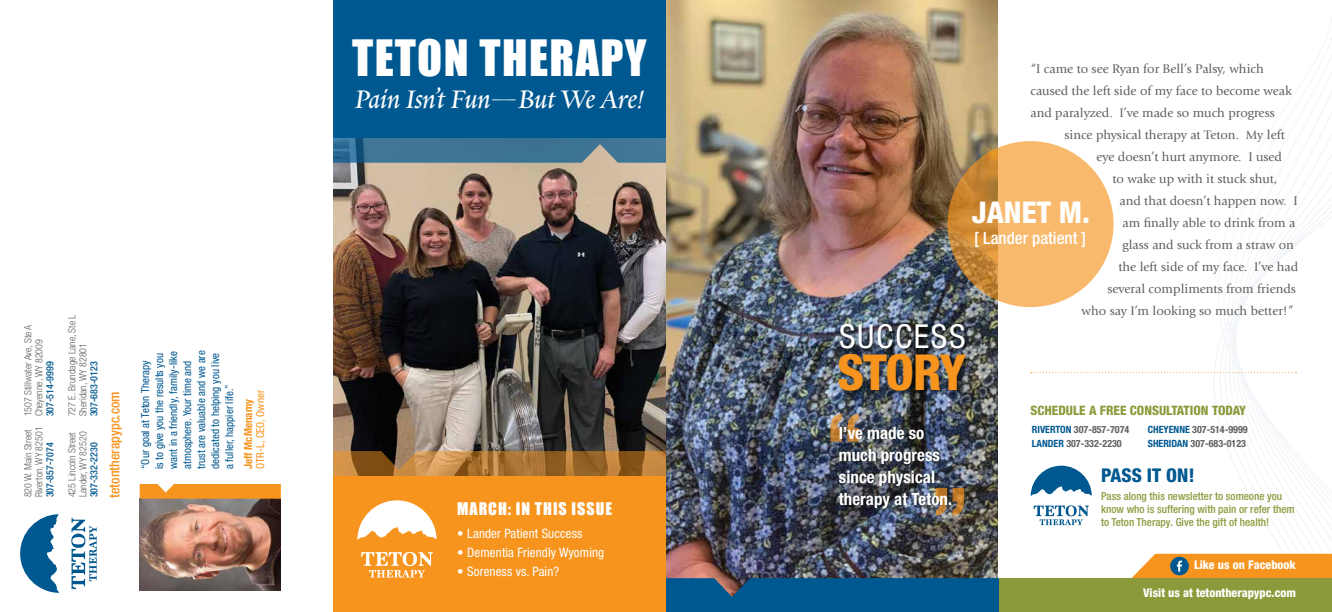
<style>
.page{position:relative;width:1332px;height:612px;background:#fff}
.page>*{position:absolute;margin:0;border:0;box-sizing:border-box;transform-origin:0 0}
.t1{font:700 condensed 87px "Helvetica Neue LT Pro";color:#f7941e}
.t2{font:800 condensed 49.7px "Helvetica Neue LT Pro";letter-spacing:-.025em;color:#f7941e}
.t3{font:46px "Impact";letter-spacing:.03em;color:#fff}
.t4{font:condensed 33.1px "Helvetica Neue LT Pro";letter-spacing:.05em;color:#fff}
.t5{font:italic 30px "Oakleaf Text";letter-spacing:-.03em;color:#fff}
.t6{font:800 condensed 30px "Helvetica Neue LT Pro";color:#fff}
.t7{font:800 condensed 19px "Helvetica Neue LT Pro";color:#005890}
.t8{font:700 condensed 17px/22px "Helvetica Neue LT Pro";color:#fff}
.t9{font:500 condensed 17px "Helvetica Neue LT Pro";color:#fff}
.t10{font:16px "Impact";letter-spacing:.06em;color:#fff}
.t11{font:500 condensed 14px "Helvetica Neue LT Pro";color:#f7941e}
.t12{font:13px/22px "Giovanni";color:#5d605b}
.t13{font:condensed 13px "Helvetica Neue LT Pro";letter-spacing:.01em;color:#fff}
.t14{font:800 condensed 13px "Helvetica Neue LT Pro";color:#8b9b3c}
.t15{font:800 condensed 12px "Helvetica Neue LT Pro";color:#fff}
.t16{font:condensed 11px/14px "Helvetica Neue LT Pro";color:#005890}
.t17{font:500 condensed 11px/13px "Helvetica Neue LT Pro";color:#8b9b3c}
.t18{font:condensed 11px "Helvetica Neue LT Pro";color:#f7941e}
.t19{font:700 condensed 11px "Helvetica Neue LT Pro";color:#f7941e}
.t20{font:300 condensed 10px/11px "Helvetica Neue LT Pro";color:#5d605b}
.t21{font:700 condensed 10px/14px "Helvetica Neue LT Pro";color:#5d605b}
.t22{font:500 condensed 10px "Helvetica Neue LT Pro";color:#005890}
.s1{color:#005890}
</style>
<div class="page">
<img style="left:666px;top:0;width:332px;height:578px">
<img style="left:333px;top:163px;width:333px;height:288px">
<svg style="left:1233px;top:19px;width:99px;height:293px"></svg>
<svg style="left:20px;top:514px;width:39px;height:79px"></svg>
<svg style="left:71px;top:518px;width:26px;height:71px"></svg>
<svg style="left:333px;top:137px;width:333px;height:26px;background:#417694"></svg>
<div style="left:333px;top:0;width:333px;height:137px;background:#005890"></div>
<div style="left:333px;top:477px;width:333px;height:135px;background:#f7941e"></div>
<svg style="left:357px;top:500px;width:80px;height:40px"></svg>
<svg style="left:361px;top:552px;width:72px;height:26px"></svg>
<svg style="left:333px;top:451px;width:333px;height:26px;background:#ab7434"></svg>
<div style="left:999px;top:578px;width:333px;height:34px;background:#8b9b3c"></div>
<svg style="left:1131px;top:554px;width:201px;height:24px;background:#eb9832"></svg>
<div style="left:666px;top:578px;width:333px;height:34px;background:#005890"></div>
<img style="left:140px;top:499px;width:141px;height:91px">
<svg style="left:140px;top:484px;width:141px;height:15px;background:#f49727"></svg>
<svg style="left:1031px;top:466px;width:61px;height:30px"></svg>
<svg style="left:1034px;top:505px;width:55px;height:20px"></svg>
<div style="left:839px;top:324px;width:129px;height:28px;background:#000;opacity:.55"></div>
<div style="left:838px;top:353px;width:133px;height:43px;background:#000;opacity:.55"></div>
<svg style="left:948px;top:141px;width:166px;height:166px;background:#ecac5f"></svg>
<svg style="left:1031px;top:372px;width:265px;height:1px"></svg>
<p class="t20" style="left:23px;top:416px;width:93px;rotate:-90deg">1507 Stillwater Ave, Ste A<br>Cheyenne, WY 82009</p>
<p class="t22" style="left:44px;top:416px;width:57px;rotate:-90deg">307-514-9999</p>
<p class="t20" style="left:67px;top:416px;width:103px;rotate:-90deg">727 E. Brundage Lane, Ste L<br>Sheridan, WY 82801</p>
<p class="t22" style="left:88px;top:416px;width:57px;rotate:-90deg">307-683-0123</p>
<p class="t20" style="left:23px;top:497px;width:72px;rotate:-90deg">820 W. Main Street<br>Riverton, WY 82501</p>
<p class="t22" style="left:44px;top:497px;width:57px;rotate:-90deg">307-857-7074</p>
<p class="t20" style="left:67px;top:497px;width:67px;rotate:-90deg">425 Lincoln Street<br>Lander, WY 82520</p>
<p class="t22" style="left:88px;top:497px;width:57px;rotate:-90deg">307-332-2230</p>
<p class="t11" style="left:106px;top:498px;width:108px;rotate:-90deg">tetontherapypc.com</p>
<p class="t16" style="left:138px;top:469px;width:120px;rotate:-90deg">“Our goal at Teton Therapy<br>is to give you the results you want in a friendly, family-like atmosphere. Your time and trust are valuable and we are dedicated to helping you live a fuller, happier life.”</p>
<p class="t19" style="left:242px;top:469px;width:71px;rotate:-90deg">Jeff McMenamy</p>
<p class="t18" style="left:254px;top:469px;width:80px;rotate:-90deg">OTR-L, CEO, Owner</p>
<h3 class="t3" style="left:352px;top:22px;width:296px">TETON THERAPY</h3>
<h3 class="t5" style="left:354px;top:84px;width:292px">Pain Isn’t Fun—But We Are!</h3>
<p class="t10" style="left:457px;top:496px;width:156px">MARCH: IN THIS ISSUE</p>
<p class="t13" style="left:457px;top:526px;width:127px">• Lander Patient Success</p>
<p class="t13" style="left:457px;top:545px;width:149px">• Dementia Friendly Wyoming</p>
<p class="t13" style="left:457px;top:564px;width:104px">• Soreness vs. Pain?</p>
<p class="t12" style="left:1030px;top:58px;width:263px">“I came to see Ryan for Bell’s Palsy, which caused the left side of my face to become weak and paralyzed. I’ve made so much progress</p>
<p class="t12" style="left:1064px;top:124px;width:222px">since physical therapy at Teton. My left</p>
<p class="t12" style="left:1097px;top:146px;width:187px">eye doesn’t hurt anymore. I used</p>
<p class="t12" style="left:1113px;top:168px;width:166px">to wake up with it stuck shut,</p>
<p class="t12" style="left:1119px;top:190px;width:180px">and that doesn’t happen now. I</p>
<p class="t12" style="left:1123px;top:212px;width:174px">am finally able to drink from a</p>
<p class="t12" style="left:1123px;top:234px;width:173px">glass and suck from a straw on</p>
<p class="t12" style="left:1118px;top:256px;width:181px">the left side of my face. I’ve had</p>
<p class="t12" style="left:1107px;top:278px;width:190px">several compliments from friends</p>
<p class="t12" style="left:1081px;top:300px;width:214px">who say I’m looking so much better!”</p>
<h3 class="t6" style="left:972px;top:194px;width:120px">JANET M.</h3>
<h3 class="t9" style="left:974px;top:228px;width:114px">[ Lander patient ]</h3>
<h3 class="t4" style="left:839px;top:318px;width:128px">SUCCESS</h3>
<h2 class="t2" style="left:837px;top:342px;width:130px">STORY</h2>
<h1 class="t1" style="left:824px;top:392px;width:42px">“</h1>
<h3 class="t8" style="left:839px;top:421px;width:115px">I’ve made so much progress since physical therapy at Teton.</h3>
<h1 class="t1" style="left:930px;top:466px;width:42px">”</h1>
<p class="t14" style="left:1030px;top:403px;width:217px">SCHEDULE A FREE CONSULTATION TODAY</p>
<p class="t21" style="left:1032px;top:423px;width:99px"><span class="s1">RIVERTON</span> 307-857-7074<br><span class="s1">LANDER</span> 307-332-2230</p>
<p class="t21" style="left:1148px;top:423px;width:101px"><span class="s1">CHEYENNE</span> 307-514-9999<br><span class="s1">SHERIDAN</span> 307-683-0123</p>
<h3 class="t7" style="left:1101px;top:463px;width:95px">PASS IT ON!</h3>
<p class="t17" style="left:1101px;top:489px;width:195px">Pass along this newsletter to someone you know who is suffering with pain or refer them to Teton Therapy. Give the gift of health!</p>
<p class="t15" style="left:1194px;top:558px;width:103px">Like us on Facebook</p>
<p class="t15" style="left:1143px;top:585px;width:154px">Visit us at tetontherapypc.com</p>
</div>
